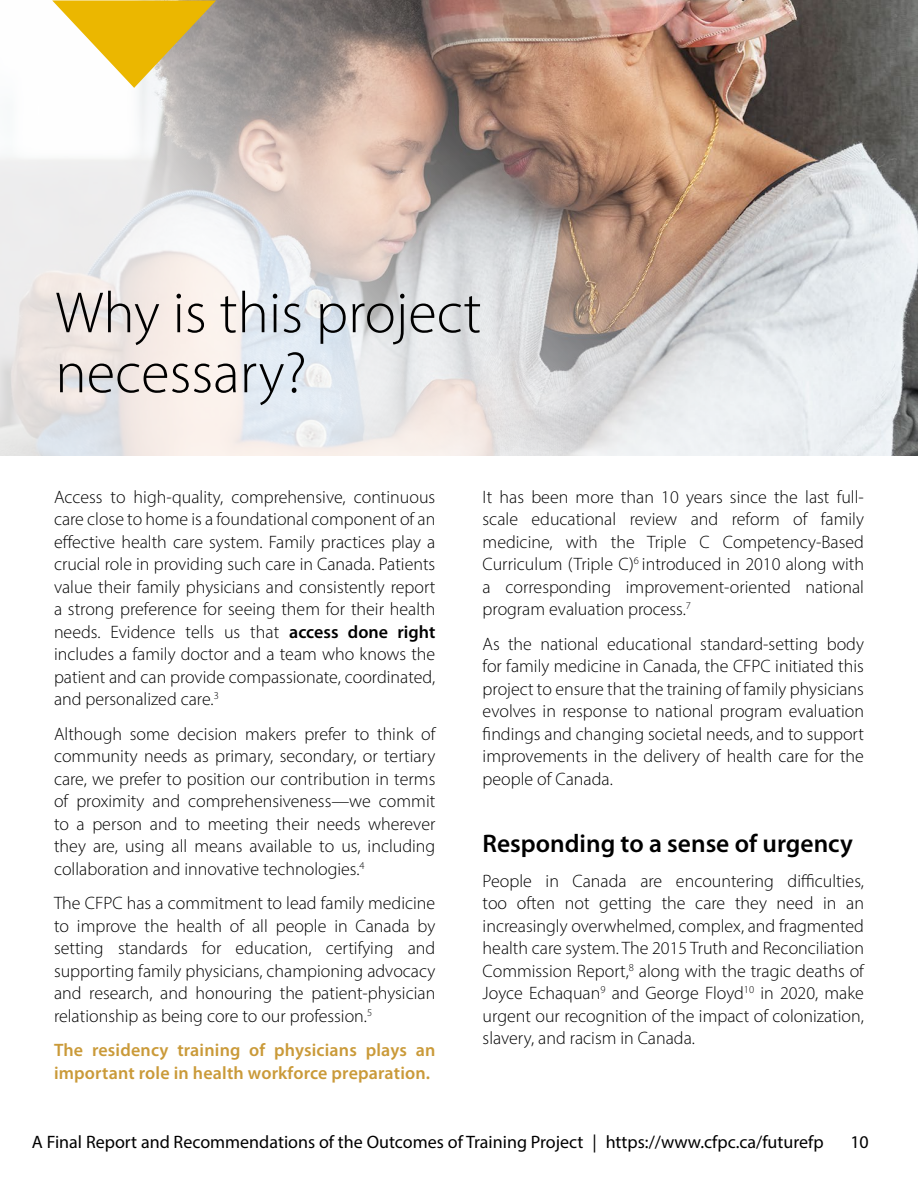
<style>
.page{position:relative;width:918px;height:1188px;background:#fff}
.page>*{position:absolute;margin:0;border:0;box-sizing:border-box;transform-origin:0 0}
.t1{font:300 58.5px/60px "Myriad Pro";color:#000}
.t2{font:600 25.5px "Myriad Pro";color:#000}
.t3{font:300 18px/22.5px "Myriad Pro";color:#000;text-align:justify}
.t4{font:18px "Myriad Pro";color:#000}
.t5{font:600 18px/22.5px "Myriad Pro";letter-spacing:.01em;color:#ca9a39}
.s1{font-weight:600}
</style>
<div class="page">
<svg style="left:0;top:0;width:918px;height:456px;background:#cabfba"></svg>
<svg style="left:52px;top:0;width:164px;height:88px"></svg>
<h2 class="t1" style="left:55px;top:282px;width:428px">Why is this project necessary?</h2>
<p class="t3" style="left:54px;top:485px;width:383px">Access to high-quality, comprehensive, continuous care close to home is a foundational component of an effective health care system. Family practices play a crucial role in providing such care in Canada. Patients value their family physicians and consistently report a strong preference for seeing them for their health needs. Evidence tells us that <span class="s1">access done right </span>includes a family doctor and a team who knows the patient and can provide compassionate, coordinated, and personalized care.<sup>3</sup></p>
<p class="t3" style="left:54px;top:722px;width:383px">Although some decision makers prefer to think of community needs as primary, secondary, or tertiary care, we prefer to position our contribution in terms of proximity and comprehensiveness—we commit to a person and to meeting their needs wherever they are, using all means available to us, including collaboration and innovative technologies.<sup>4</sup></p>
<p class="t3" style="left:54px;top:892px;width:383px">The CFPC has a commitment to lead family medicine to improve the health of all people in Canada by setting standards for education, certifying and supporting family physicians, championing advocacy and research, and honouring the patient-physician relationship as being core to our profession.<sup>5</sup></p>
<p class="t5" style="left:54px;top:1039px;width:383px">The residency training of physicians plays an important role in health workforce preparation.</p>
<p class="t3" style="left:483px;top:485px;width:383px">It has been more than 10 years since the last full&shy;scale educational review and reform of family medicine, with the Triple C Competency-Based Curriculum (Triple C)<sup>6</sup> introduced in 2010 along with a corresponding improvement-oriented national program evaluation process.<sup>7</sup></p>
<p class="t3" style="left:483px;top:632px;width:383px">As the national educational standard-setting body for family medicine in Canada, the CFPC initiated this project to ensure that the training of family physicians evolves in response to national program evaluation findings and changing societal needs, and to support improvements in the delivery of health care for the people of Canada.</p>
<h2 class="t2" style="left:483px;top:830px;width:372px">Responding to a sense of urgency</h2>
<p class="t3" style="left:483px;top:869px;width:383px">People in Canada are encountering difficulties, too often not getting the care they need in an increasingly overwhelmed, complex, and fragmented health care system. The 2015 Truth and Reconciliation Commission Report,<sup>8</sup> along with the tragic deaths of Joyce Echaquan<sup>9</sup> and George Floyd<sup>10</sup> in 2020, make urgent our recognition of the impact of colonization, slavery, and racism in Canada.</p>
<p class="t4" style="left:32px;top:1130px;width:793px">A Final Report and Recommendations of the Outcomes of Training Project | https://www.cfpc.ca/futurefp</p>
<p class="t4" style="left:850px;top:1130px;width:20px">10</p>
</div>
